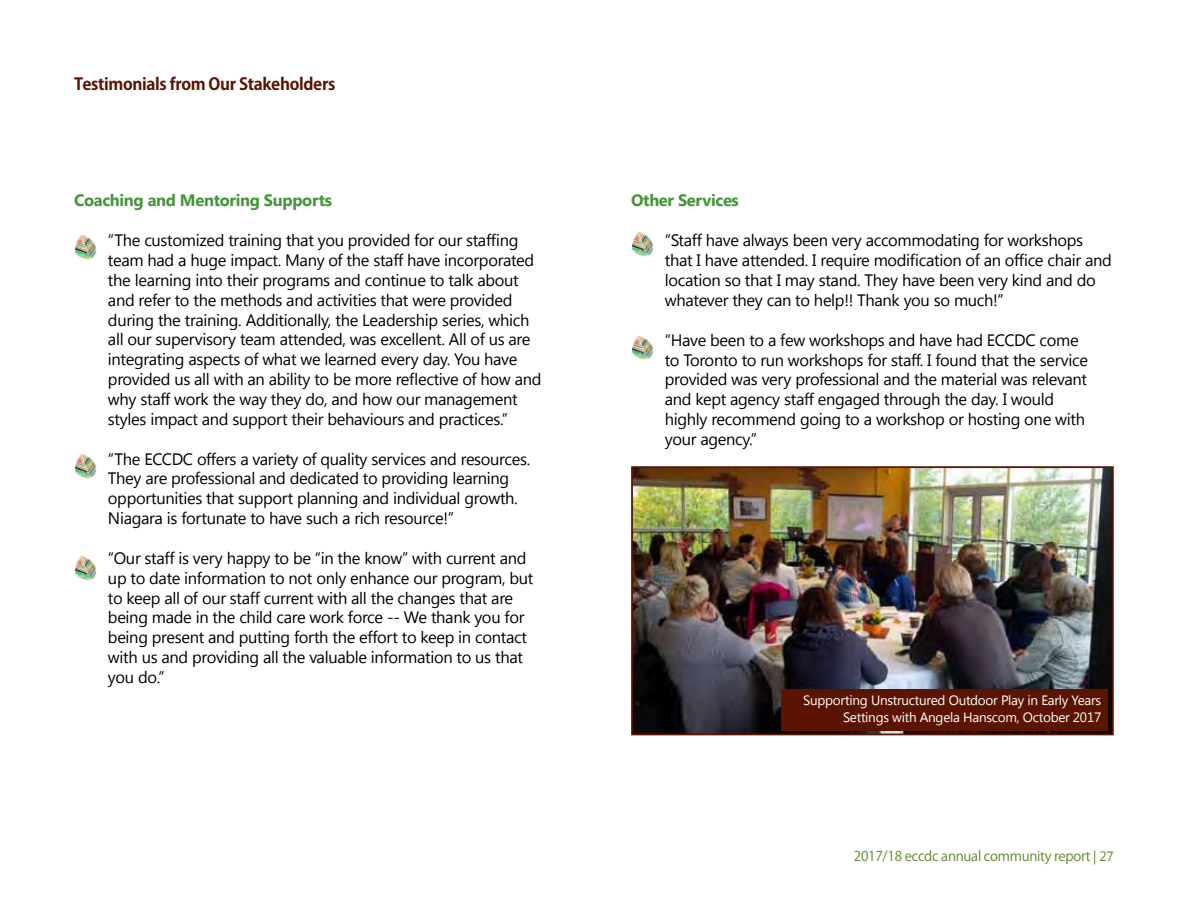
<style>
.page{position:relative;width:1188px;height:918px;background:#fff}
.page>*{position:absolute;margin:0;border:0;box-sizing:border-box;transform-origin:0 0}
.t1{font:16.5px/19.8px "Segoe UI";letter-spacing:-.02em;color:#000}
.t2{font:700 16.5px "Segoe UI";letter-spacing:-.02em;color:#439539}
.t3{font:700 16.5px "Koz Go Pro";letter-spacing:-.02em;color:#5a1400}
.t4{font:13.5px/16.2px "Segoe UI";letter-spacing:-.02em;color:#fff;text-align:right}
.t5{font:13.5px "Koz Go Pro";letter-spacing:-.02em;color:#5c8727}
.s1{font-family:"Segoe UI"}
</style>
<div class="page">
<img style="left:74px;top:235px;width:23px;height:24px">
<img style="left:74px;top:454px;width:23px;height:24px">
<img style="left:74px;top:556px;width:23px;height:24px">
<img style="left:631px;top:232px;width:23px;height:24px">
<img style="left:631px;top:335px;width:23px;height:25px">
<img style="left:634px;top:469px;width:477px;height:263px">
<div style="left:631px;top:466px;width:483px;height:269px;border:2px solid #5a1400"></div>
<div style="left:781px;top:689px;width:327px;height:41px;background:#5a1400"></div>
<p class="t3" style="left:74px;top:73px;width:263px">Testimonials from Our Stakeholders</p>
<p class="t2" style="left:74px;top:189px;width:259px">Coaching and Mentoring Supports</p>
<p class="t1" style="left:108px;top:230px;width:435px">“The customized training that you provided for our staffing team had a huge impact. Many of the staff have incorporated the learning into their programs and continue to talk about and refer to the methods and activities that were provided during the training. Additionally, the Leadership series, which all our supervisory team attended, was excellent. All of us are integrating aspects of what we learned every day. You have provided us all with an ability to be more reflective of how and why staff work the way they do, and how our management styles impact and support their behaviours and practices.”</p>
<p class="t1" style="left:108px;top:448px;width:424px">“The ECCDC offers a variety of quality services and resources.<br>They are professional and dedicated to providing learning opportunities that support planning and individual growth.<br>Niagara is fortunate to have such a rich resource!”</p>
<p class="t1" style="left:108px;top:548px;width:427px">“Our staff is very happy to be “in the know” with current and up to date information to not only enhance our program, but to keep all of our staff current with all the changes that are being made in the child care work force -- We thank you for being present and putting forth the effort to keep in contact with us and providing all the valuable information to us that you do.”</p>
<p class="t2" style="left:631px;top:189px;width:109px">Other Services</p>
<p class="t1" style="left:665px;top:230px;width:449px">“Staff have always been very accommodating for workshops that I have attended. I require modification of an office chair and location so that I may stand. They have been very kind and do whatever they can to help!! Thank you so much!”</p>
<p class="t1" style="left:665px;top:329px;width:425px">“Have been to a few workshops and have had ECCDC come to Toronto to run workshops for staff. I found that the service provided was very professional and the material was relevant and kept agency staff engaged through the day. I would highly recommend going to a workshop or hosting one with your agency.”</p>
<p class="t4" style="left:803px;top:692px;width:300px">Supporting Unstructured Outdoor Play in Early Years<br>Settings with Angela Hanscom, October 2017</p>
<p class="t5" style="left:854px;top:848px;width:261px">2017/18 eccdc annual community report <span class="s1">| 27</span></p>
</div>
